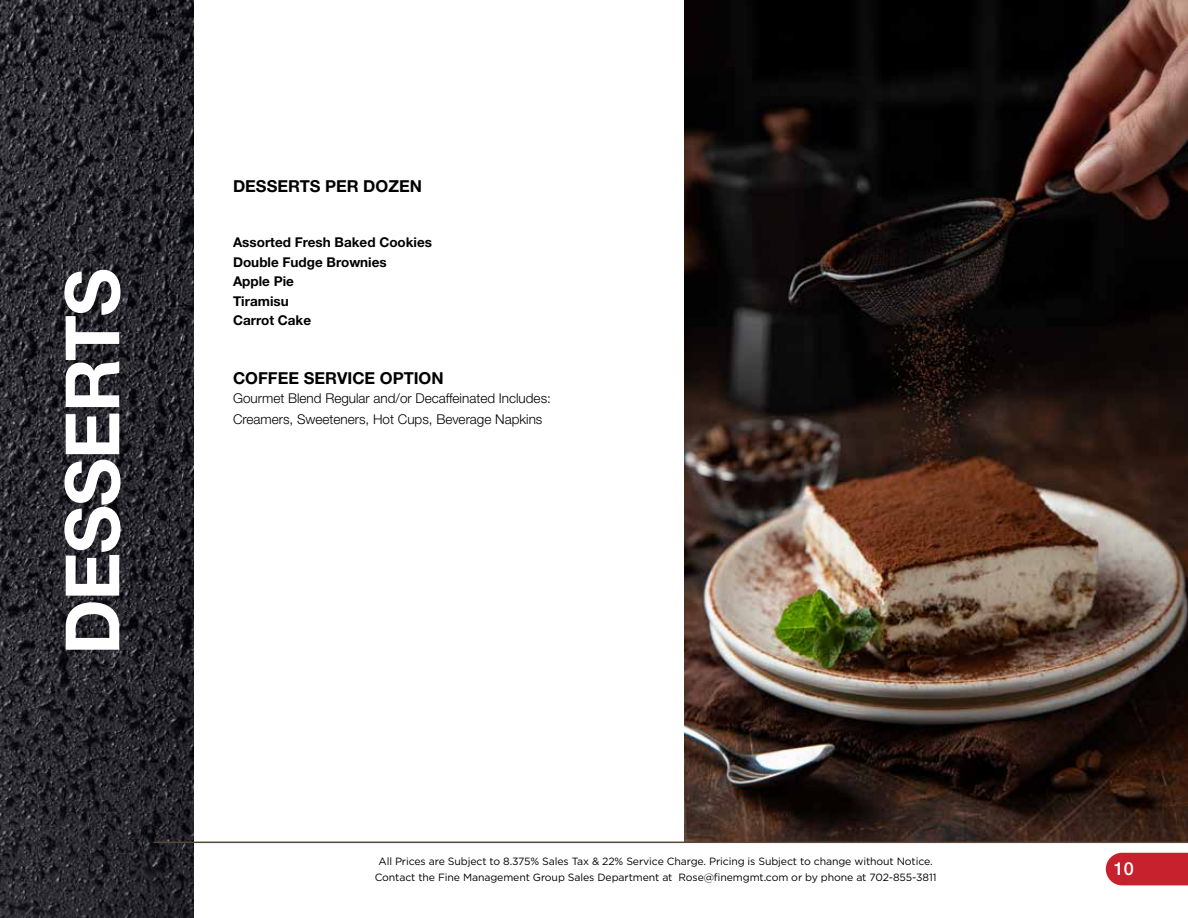
<style>
.page{position:relative;width:1188px;height:918px;background:#fff}
.page>*{position:absolute;margin:0;border:0;box-sizing:border-box;transform-origin:0 0}
.t1{font:700 75px "Helvetica Neue LT Std";letter-spacing:-.02em;color:#fff}
.t2{font:500 18px "Helvetica Neue LT Std";color:#fff}
.t3{font:700 16.5px "Helvetica Neue LT Std";color:#000}
.t4{font:300 13.5px/21px "Helvetica Neue LT Std";color:#000}
.t5{font:700 13.5px/19.5px "Helvetica Neue LT Std";color:#000}
.t6{font:10.5px/16.5px "Gotham";letter-spacing:-.01em;color:#000;text-align:center}
</style>
<div class="page">
<div style="left:1106px;top:853px;width:82px;height:32px;background:#c7212e"></div>
<img style="left:0;top:0;width:193px;height:918px">
<img style="left:685px;top:0;width:503px;height:842px">
<hr style="left:153px;top:842px;width:1035px;height:1px;background:#5a4638">
<h1 class="t1" style="left:46px;top:655px;width:388px;rotate:-90deg">DESSERTS</h1>
<h3 class="t3" style="left:233px;top:176px;width:190px">DESSERTS PER DOZEN</h3>
<p class="t5" style="left:233px;top:232px;width:201px">Assorted Fresh Baked Cookies<br>Double Fudge Brownies<br>Apple Pie<br>Tiramisu<br>Carrot Cake</p>
<h3 class="t3" style="left:233px;top:368px;width:212px">COFFEE SERVICE OPTION</h3>
<p class="t4" style="left:233px;top:388px;width:319px">Gourmet Blend Regular and/or Decaffeinated Includes:<br>Creamers, Sweeteners, Hot Cups, Beverage Napkins</p>
<p class="t6" style="left:375px;top:853px;width:563px">All Prices are Subject to 8.375% Sales Tax &amp; 22% Service Charge. Pricing is Subject to change without Notice.<br>Contact the Fine Management Group Sales Department at Rose@finemgmt.com or by phone at 702-855-3811</p>
<h2 class="t2" style="left:1114px;top:858px;width:22px">10</h2>
</div>
